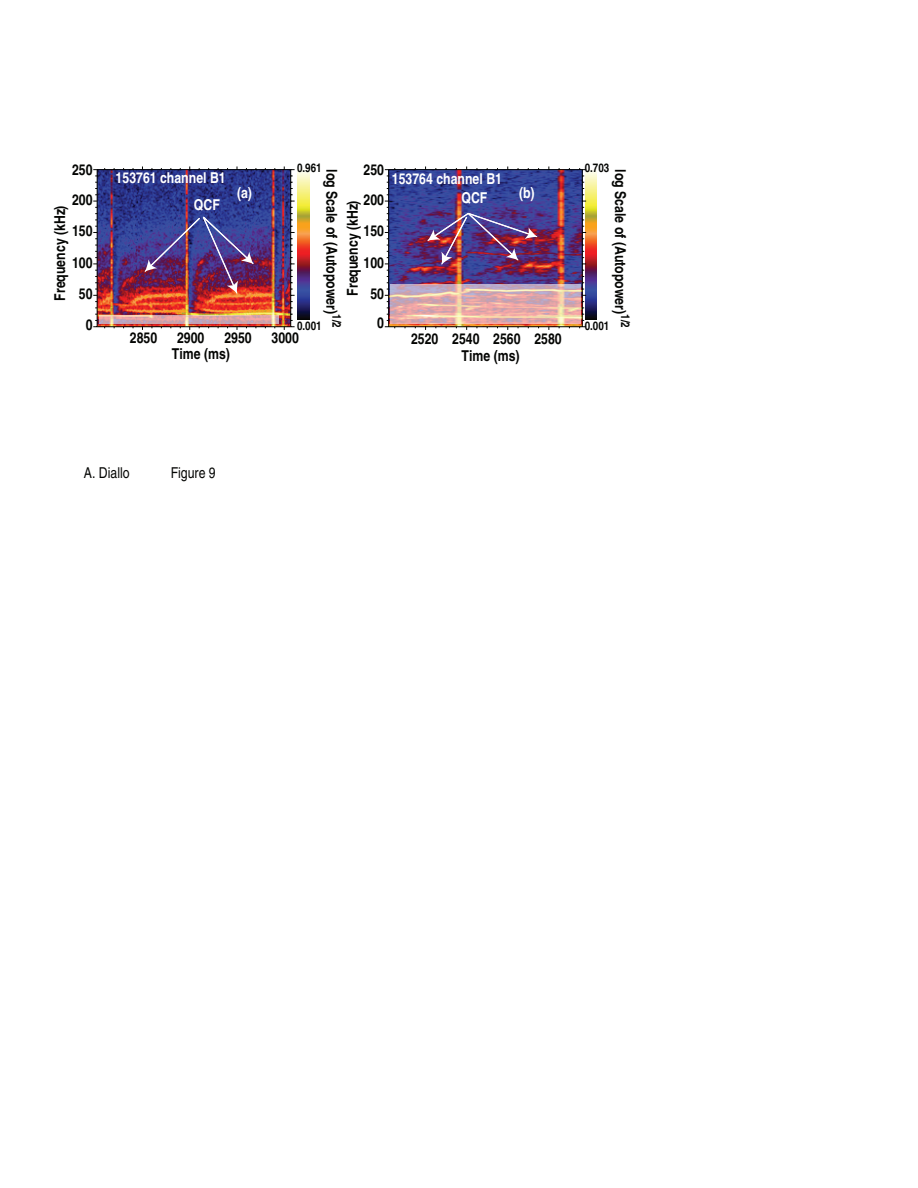
<style>
.page{position:relative;width:918px;height:1188px;background:#fff}
.page>*{position:absolute;margin:0;border:0;box-sizing:border-box;transform-origin:0 0}
.t1{font:700 condensed 15px/16.5px "Helvetica";color:#040503;text-align:center}
.t2{font:700 condensed 15px "Helvetica";color:#fff}
.t3{font:condensed 15px "Helvetica";color:#040503}
.t4{font:700 condensed 12px "Helvetica";color:#040503}
</style>
<div class="page">
<img style="left:389px;top:170px;width:193px;height:156px">
<img style="left:586px;top:169px;width:11px;height:150px">
<hr style="left:389px;top:326px;width:193px;height:1px;background:#040503">
<hr style="left:388px;top:170px;width:1px;height:157px;background:#040503">
<hr style="left:389px;top:169px;width:193px;height:1px;background:#040503">
<svg style="left:387px;top:176px;width:2px;height:13px"></svg>
<svg style="left:385px;top:195px;width:4px;height:19px"></svg>
<svg style="left:385px;top:220px;width:4px;height:13px"></svg>
<svg style="left:387px;top:239px;width:2px;height:19px"></svg>
<svg style="left:385px;top:264px;width:4px;height:19px"></svg>
<svg style="left:385px;top:289px;width:4px;height:13px"></svg>
<svg style="left:385px;top:308px;width:4px;height:19px"></svg>
<svg style="left:583px;top:195px;width:3px;height:19px"></svg>
<svg style="left:583px;top:220px;width:3px;height:13px"></svg>
<svg style="left:583px;top:264px;width:3px;height:19px"></svg>
<svg style="left:583px;top:289px;width:3px;height:13px"></svg>
<svg style="left:579px;top:308px;width:7px;height:20px"></svg>
<hr style="left:582px;top:170px;width:1px;height:157px;background:#040503">
<img style="left:98px;top:170px;width:192px;height:156px">
<img style="left:298px;top:171px;width:11px;height:148px">
<hr style="left:97px;top:326px;width:194px;height:1px;background:#040503">
<hr style="left:97px;top:170px;width:1px;height:157px;background:#040503">
<hr style="left:97px;top:169px;width:194px;height:1px;background:#040503">
<svg style="left:95px;top:176px;width:2px;height:13px"></svg>
<svg style="left:93px;top:195px;width:4px;height:19px"></svg>
<svg style="left:93px;top:220px;width:4px;height:13px"></svg>
<svg style="left:95px;top:239px;width:2px;height:19px"></svg>
<svg style="left:93px;top:264px;width:4px;height:19px"></svg>
<svg style="left:93px;top:289px;width:4px;height:13px"></svg>
<svg style="left:93px;top:308px;width:4px;height:19px"></svg>
<svg style="left:291px;top:176px;width:2px;height:13px"></svg>
<svg style="left:291px;top:239px;width:2px;height:19px"></svg>
<svg style="left:291px;top:195px;width:4px;height:19px"></svg>
<svg style="left:291px;top:220px;width:4px;height:13px"></svg>
<svg style="left:291px;top:264px;width:4px;height:19px"></svg>
<svg style="left:291px;top:289px;width:4px;height:13px"></svg>
<svg style="left:291px;top:308px;width:4px;height:19px"></svg>
<hr style="left:290px;top:170px;width:1px;height:157px;background:#040503">
<svg style="left:145px;top:215px;width:108px;height:78px;background:#5f3d7d"></svg>
<svg style="left:99px;top:315px;width:180px;height:9px;background:#d9abad"></svg>
<svg style="left:390px;top:285px;width:191px;height:39px;background:#deb1b0"></svg>
<img style="left:428px;top:212px;width:109px;height:52px">
<p class="t4" style="left:297px;top:161px;width:26px">0.961</p>
<p class="t1" style="left:72px;top:161px;width:22px">250</p>
<p class="t1" style="left:364px;top:161px;width:22px">250</p>
<p class="t1" style="left:340px;top:169px;width:160px;rotate:90deg">log Scale of (Autopower)<sup>1/2</sup></p>
<p class="t2" style="left:392px;top:169px;width:112px">153764 channel B1</p>
<p class="t2" style="left:116px;top:169px;width:112px">153761 channel B1</p>
<p class="t2" style="left:237px;top:183px;width:17px">(a)</p>
<p class="t2" style="left:519px;top:183px;width:17px">(b)</p>
<p class="t2" style="left:462px;top:189px;width:27px">QCF</p>
<p class="t1" style="left:72px;top:191px;width:22px">200</p>
<p class="t1" style="left:364px;top:191px;width:22px">200</p>
<p class="t2" style="left:194px;top:195px;width:27px">QCF</p>
<p class="t1" style="left:52px;top:301px;width:97px;rotate:-90deg">Frequency (kHz)</p>
<p class="t1" style="left:344px;top:296px;width:97px;rotate:-90deg">Frequency (kHz)</p>
<p class="t1" style="left:72px;top:222px;width:22px">150</p>
<p class="t1" style="left:364px;top:222px;width:22px">150</p>
<p class="t1" style="left:72px;top:254px;width:22px">100</p>
<p class="t1" style="left:364px;top:254px;width:22px">100</p>
<p class="t1" style="left:79px;top:285px;width:15px">50</p>
<p class="t1" style="left:370px;top:285px;width:15px">50</p>
<p class="t1" style="left:377px;top:315px;width:8px">0</p>
<p class="t1" style="left:86px;top:316px;width:8px">0</p>
<p class="t4" style="left:297px;top:318px;width:26px">0.001</p>
<p class="t1" style="left:130px;top:329px;width:29px">2850</p>
<p class="t1" style="left:177px;top:329px;width:29px">2900</p>
<p class="t1" style="left:224px;top:329px;width:29px">2950</p>
<p class="t1" style="left:272px;top:329px;width:29px">3000</p>
<p class="t1" style="left:172px;top:345px;width:60px">Time (ms)</p>
<p class="t1" style="left:411px;top:330px;width:152px">2520 2540 2560 2580<br>Time (ms)</p>
<p class="t4" style="left:585px;top:161px;width:26px">0.703</p>
<p class="t1" style="left:629px;top:169px;width:160px;rotate:90deg">log Scale of (Autopower)<sup>1/2</sup></p>
<p class="t4" style="left:585px;top:318px;width:26px">0.001</p>
<p class="t3" style="left:84px;top:464px;width:47px">A. Diallo</p>
<p class="t3" style="left:171px;top:464px;width:47px">Figure 9</p>
</div>
